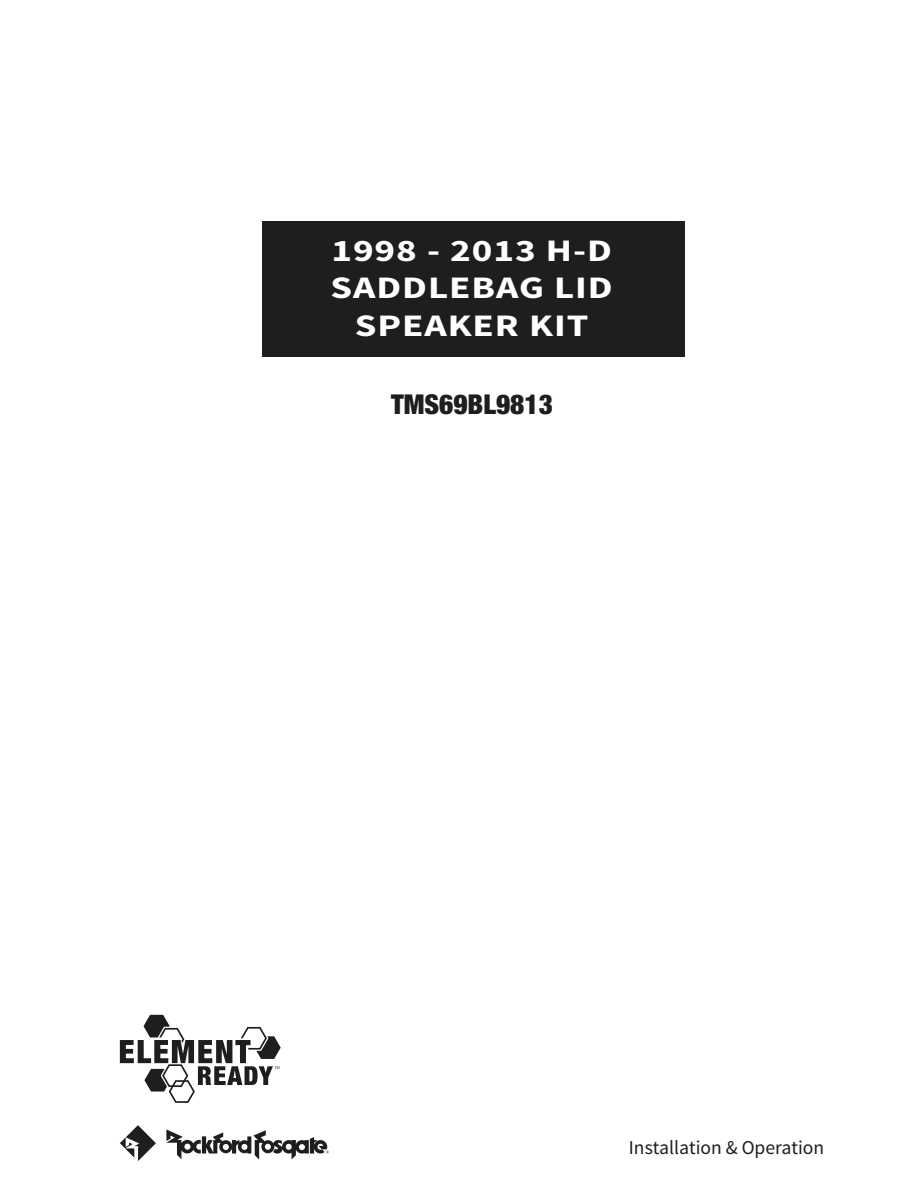
<style>
.page{position:relative;width:918px;height:1188px;background:#fff}
.page>*{position:absolute;margin:0;border:0;box-sizing:border-box;transform-origin:0 0}
.t1{font:700 31.35px/37.5px "Source Sans Pro";letter-spacing:.025em;color:#fff;text-align:center;scale:1.25 1}
.t2{font:900 condensed 27.45px "Helvetica Neue LT Std";color:#201d1e}
.t3{font:19.5px "Source Sans Pro";color:#201d1e}
</style>
<div class="page">
<svg style="left:120px;top:1015px;width:161px;height:88px"></svg>
<div style="left:263px;top:222px;width:422px;height:135px;background:#201d1e"></div>
<svg style="left:166px;top:1129px;width:163px;height:31px"></svg>
<svg style="left:120px;top:1125px;width:36px;height:36px"></svg>
<p class="t1" style="left:330px;top:234px;width:227px">1998 - 2013 H-D<br>SADDLEBAG LID<br>SPEAKER KIT</p>
<p class="t2" style="left:391px;top:389px;width:163px">TMS69BL9813</p>
<p class="t3" style="left:629px;top:1135px;width:197px">Installation &amp; Operation</p>
</div>
